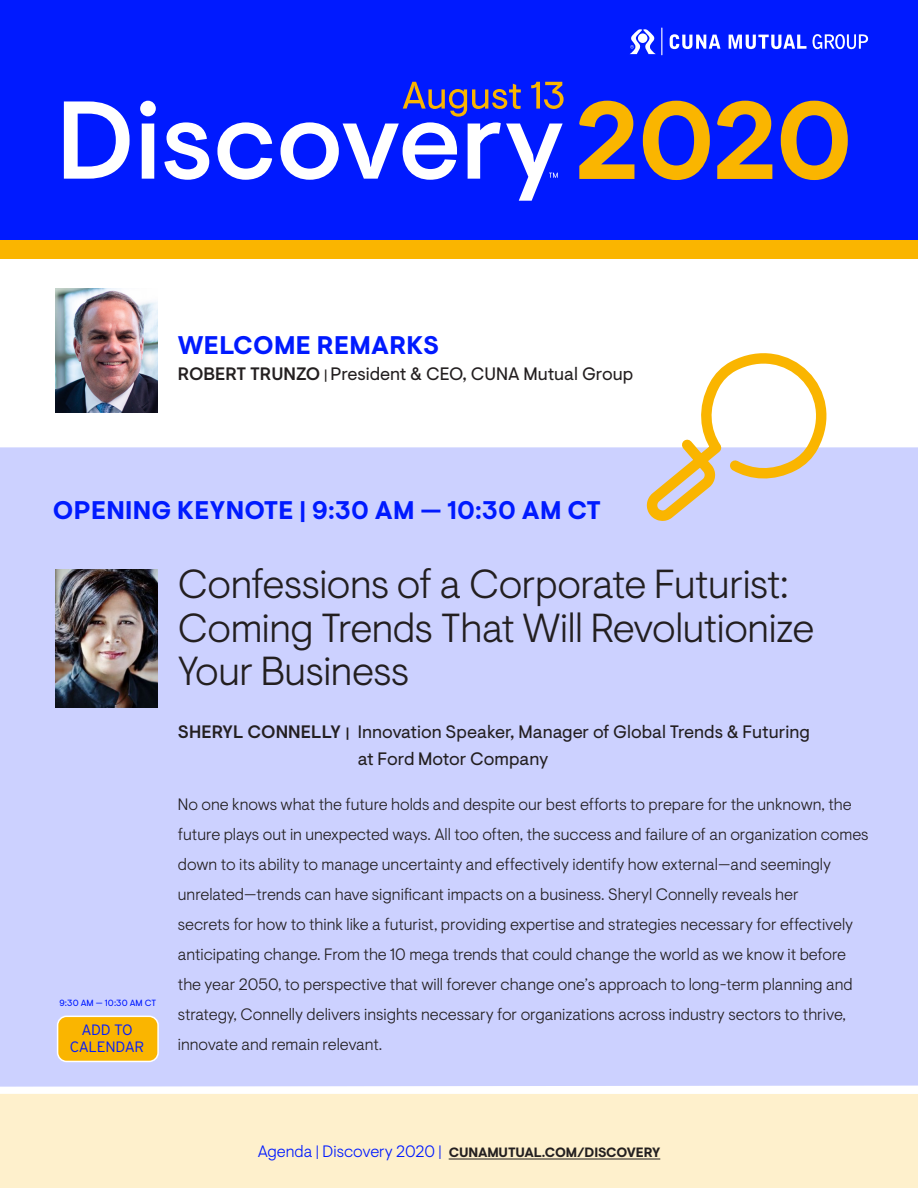
<style>
.page{position:relative;width:918px;height:1188px;background:#fff}
.page>*{position:absolute;margin:0;border:0;box-sizing:border-box;transform-origin:0 0}
.Session_Title{font:300 40.5px/43.5px "Visuelt";letter-spacing:-.01em;color:#231f20}
.agenda_section_heads{font:700 25.5px "Visuelt";letter-spacing:.01em;color:#001aff}
.speaker_title{font:700 25.5px "Visuelt";letter-spacing:.01em;color:#001aff}
.session_description{font:18px/27px "Visuelt";color:#231f20}
.speaker_title-2{font:18px "Visuelt";color:#231f20}
.speaker_title-3{font:300 16.5px/30px "Visuelt";color:#231f20}
.t1{font:300 15px "Interstate";letter-spacing:-.02em;color:#001aff}
.t2{font:700 13.5px "Visuelt";letter-spacing:-.01em;color:#231f20}
.agenda_section_heads-2{font:9px "Visuelt";letter-spacing:.01em;color:#001aff}
.s1{font-weight:500}
.s2{font-size:15px}
.s3{font-weight:500;font-size:15px}
.s4{font-weight:300;font-size:16.5px;color:#001aff}
</style>
<div class="page">
<div style="left:0;top:1094px;width:918px;height:94px;background:#fef0cc"></div>
<hr style="left:449px;top:1159px;width:211px;height:1px;background:#231f20">
<div style="left:0;top:447px;width:918px;height:640px;background:#ccd1ff"></div>
<div style="left:0;top:238px;width:918px;height:21px;background:#fab500"></div>
<div style="left:0;top:0;width:918px;height:240px;background:#001aff"></div>
<svg style="left:670px;top:34px;width:51px;height:15px"></svg>
<svg style="left:729px;top:35px;width:78px;height:14px"></svg>
<svg style="left:813px;top:34px;width:55px;height:15px"></svg>
<svg style="left:630px;top:28px;width:32px;height:27px"></svg>
<svg style="left:64px;top:101px;width:66px;height:78px"></svg>
<svg style="left:140px;top:101px;width:16px;height:78px"></svg>
<svg style="left:164px;top:122px;width:45px;height:58px"></svg>
<svg style="left:217px;top:122px;width:55px;height:58px"></svg>
<svg style="left:579px;top:101px;width:55px;height:78px"></svg>
<svg style="left:643px;top:101px;width:67px;height:79px"></svg>
<svg style="left:717px;top:101px;width:55px;height:78px"></svg>
<svg style="left:781px;top:101px;width:67px;height:79px"></svg>
<svg style="left:281px;top:82px;width:283px;height:119px"></svg>
<img style="left:55px;top:288px;width:103px;height:124px">
<svg style="left:645px;top:353px;width:203px;height:164px"></svg>
<img style="left:55px;top:570px;width:103px;height:137px">
<div style="left:58px;top:1016px;width:100px;height:45px;background:#fab500;border-radius:9px"></div>
<div style="left:57px;top:1016px;width:102px;height:46px;border:2px solid #fff;border-radius:9px"></div>
<p class="speaker_title" style="left:178px;top:331px;width:263px">WELCOME REMARKS</p>
<p class="speaker_title-2" style="left:178px;top:363px;width:457px"><span class="s1">ROBERT TRUNZO</span> <span class="s2">|</span> President &amp; CEO, CUNA Mutual Group</p>
<p class="agenda_section_heads" style="left:53px;top:495px;width:549px">OPENING KEYNOTE | 9:30 AM — 10:30 AM CT</p>
<p class="agenda_section_heads-2" style="left:60px;top:997px;width:98px">9:30 AM — 10:30 AM CT</p>
<p class="t1" style="left:81px;top:1021px;width:53px">ADD TO</p>
<p class="t1" style="left:70px;top:1037px;width:76px">CALENDAR</p>
<p class="Session_Title" style="left:178px;top:563px;width:638px">Confessions of a Corporate Futurist:<br>Coming Trends That Will Revolutionize<br>Your Business</p>
<p class="session_description" style="left:358px;top:719px;width:454px;text-indent:-180px"><span class="s1">SHERYL CONNELLY</span> <span class="s3">|</span> Innovation Speaker, Manager of Global Trends &amp; Futuring at Ford Motor Company</p>
<p class="speaker_title-3" style="left:178px;top:789px;width:692px">No one knows what the future holds and despite our best efforts to prepare for the unknown, the future plays out in unexpected ways. All too often, the success and failure of an organization comes down to its ability to manage uncertainty and effectively identify how external—and seemingly unrelated—trends can have significant impacts on a business. Sheryl Connelly reveals her<br>secrets for how to think like a futurist, providing expertise and strategies necessary for effectively anticipating change. From the 10 mega trends that could change the world as we know it before the year 2050, to perspective that will forever change one’s approach to long-term planning and strategy, Connelly delivers insights necessary for organizations across industry sectors to thrive, innovate and remain relevant.</p>
<p class="t2" style="left:258px;top:1144px;width:404px"><span class="s4">Agenda | Discovery 2020 |</span> CUNAMUTUAL.COM/DISCOVERY</p>
</div>
